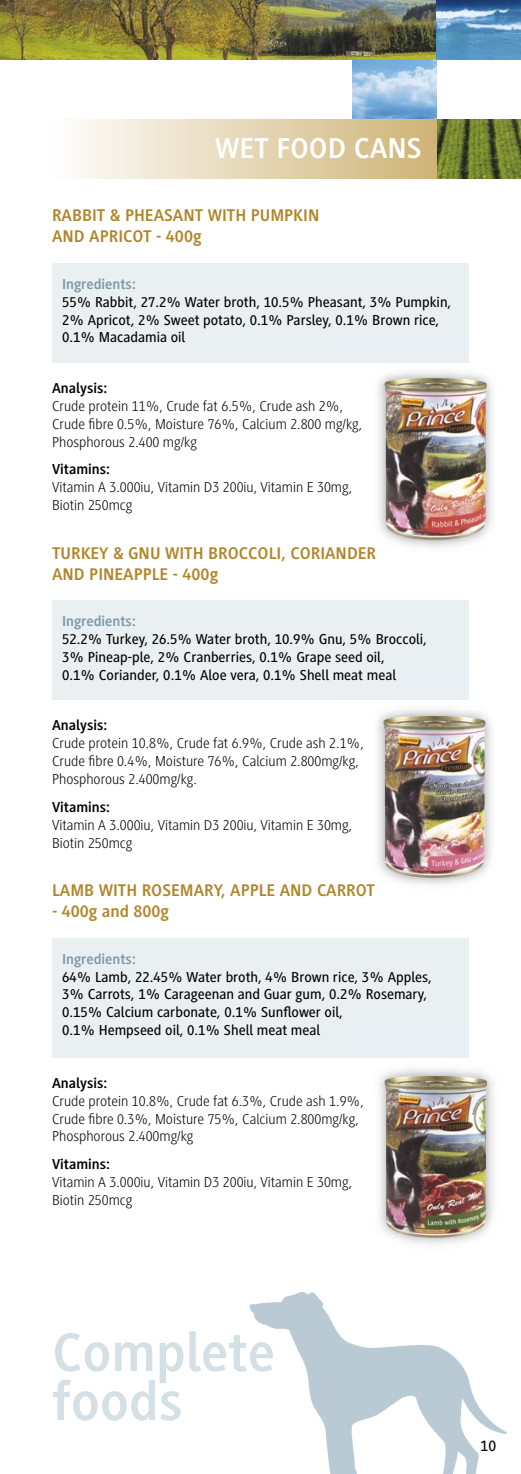
<style>
.page{position:relative;width:521px;height:1474px;background:#fff}
.page>*{position:absolute;margin:0;border:0;box-sizing:border-box;transform-origin:0 0}
.t1{font:700 56px/49px "Generis Sans Com";color:#d5dfe6}
.t2{font:700 29.75px "Generis Sans Com";color:#fff}
.t3{font:700 17.5px/21px "Generis Sans Com";color:#b08528}
.t4{font:500 15.75px "Generis Sans Com";color:#000}
.t5{font:300 14.88px/17.8px "Generis Sans Com";color:#000}
.t6{font:500 14.88px/17.8px "Generis Sans Com";color:#000}
.t7{font:700 14.88px "Generis Sans Com";color:#000}
.t8{font:700 14.88px "Generis Sans Com";color:#7d98a9}
</style>
<div class="page">
<img style="left:249px;top:1292px;width:257px;height:181px">
<div style="left:52px;top:263px;width:417px;height:99px;background:#eaeff2"></div>
<div style="left:52px;top:600px;width:417px;height:99px;background:#eaeff2"></div>
<img style="left:384px;top:378px;width:103px;height:162px">
<img style="left:383px;top:716px;width:103px;height:162px">
<div style="left:52px;top:938px;width:417px;height:119px;background:#eaeff2"></div>
<img style="left:345px;top:1057px;width:148px;height:187px">
<img style="left:384px;top:1075px;width:103px;height:162px">
<img style="left:0;top:0;width:437px;height:60px">
<img style="left:352px;top:60px;width:85px;height:59px">
<svg style="left:437px;top:0;width:84px;height:60px;background:#5e92bd"></svg>
<img style="left:437px;top:119px;width:84px;height:60px">
<div style="left:52px;top:119px;width:385px;height:60px;background:linear-gradient(to right,#fefefd,#ceb377)"></div>
<h2 class="t2" style="left:215px;top:137px;width:208px">WET FOOD CANS</h2>
<p class="t3" style="left:52px;top:206px;width:269px">RABBIT &amp; PHEASANT WITH PUMPKIN<br>AND APRICOT - 400g</p>
<p class="t8" style="left:62px;top:278px;width:75px">Ingredients:</p>
<p class="t6" style="left:62px;top:294px;width:391px">55% Rabbit, 27.2% Water broth, 10.5% Pheasant, 3% Pumpkin,<br>2% Apricot, 2% Sweet potato, 0.1% Parsley, 0.1% Brown rice,<br>0.1% Macadamia oil</p>
<p class="t7" style="left:52px;top:382px;width:57px">Analysis:</p>
<p class="t5" style="left:52px;top:398px;width:312px">Crude protein 11%, Crude fat 6.5%, Crude ash 2%,<br>Crude fibre 0.5%, Moisture 76%, Calcium 2.800 mg/kg,<br>Phosphorous 2.400 mg/kg</p>
<p class="t7" style="left:52px;top:464px;width:59px">Vitamins:</p>
<p class="t5" style="left:52px;top:480px;width:302px">Vitamin A 3.000iu, Vitamin D3 200iu, Vitamin E 30mg,<br>Biotin 250mcg</p>
<p class="t3" style="left:52px;top:544px;width:326px">TURKEY &amp; GNU WITH BROCCOLI, CORIANDER<br>AND PINEAPPLE - 400g</p>
<p class="t8" style="left:62px;top:615px;width:75px">Ingredients:</p>
<p class="t6" style="left:62px;top:631px;width:366px">52.2% Turkey, 26.5% Water broth, 10.9% Gnu, 5% Broccoli,<br>3% Pineap-ple, 2% Cranberries, 0.1% Grape seed oil,<br>0.1% Coriander, 0.1% Aloe vera, 0.1% Shell meat meal</p>
<p class="t7" style="left:52px;top:720px;width:57px">Analysis:</p>
<p class="t5" style="left:52px;top:736px;width:313px">Crude protein 10.8%, Crude fat 6.9%, Crude ash 2.1%,<br>Crude fibre 0.4%, Moisture 76%, Calcium 2.800mg/kg,<br>Phosphorous 2.400mg/kg.</p>
<p class="t7" style="left:52px;top:801px;width:59px">Vitamins:</p>
<p class="t5" style="left:52px;top:817px;width:302px">Vitamin A 3.000iu, Vitamin D3 200iu, Vitamin E 30mg,<br>Biotin 250mcg</p>
<p class="t3" style="left:52px;top:881px;width:324px">LAMB WITH ROSEMARY, APPLE AND CARROT</p>
<p class="t3" style="left:52px;top:902px;width:119px">- 400g and 800g</p>
<p class="t8" style="left:62px;top:953px;width:75px">Ingredients:</p>
<p class="t6" style="left:62px;top:969px;width:371px">64% Lamb, 22.45% Water broth, 4% Brown rice, 3% Apples, 3% Carrots, 1% Carageenan and Guar gum, 0.2% Rosemary, 0.15% Calcium carbonate, 0.1% Sunflower oil,<br>0.1% Hempseed oil, 0.1% Shell meat meal</p>
<p class="t7" style="left:52px;top:1077px;width:57px">Analysis:</p>
<p class="t5" style="left:52px;top:1093px;width:313px">Crude protein 10.8%, Crude fat 6.3%, Crude ash 1.9%,<br>Crude fibre 0.3%, Moisture 75%, Calcium 2.800mg/kg,<br>Phosphorous 2.400mg/kg</p>
<p class="t7" style="left:52px;top:1158px;width:59px">Vitamins:</p>
<p class="t5" style="left:52px;top:1174px;width:302px">Vitamin A 3.000iu, Vitamin D3 200iu, Vitamin E 30mg,<br>Biotin 250mcg</p>
<h1 class="t1" style="left:52px;top:1332px;width:224px">Complete foods</h1>
<p class="t4" style="left:481px;top:1439px;width:17px">10</p>
</div>
